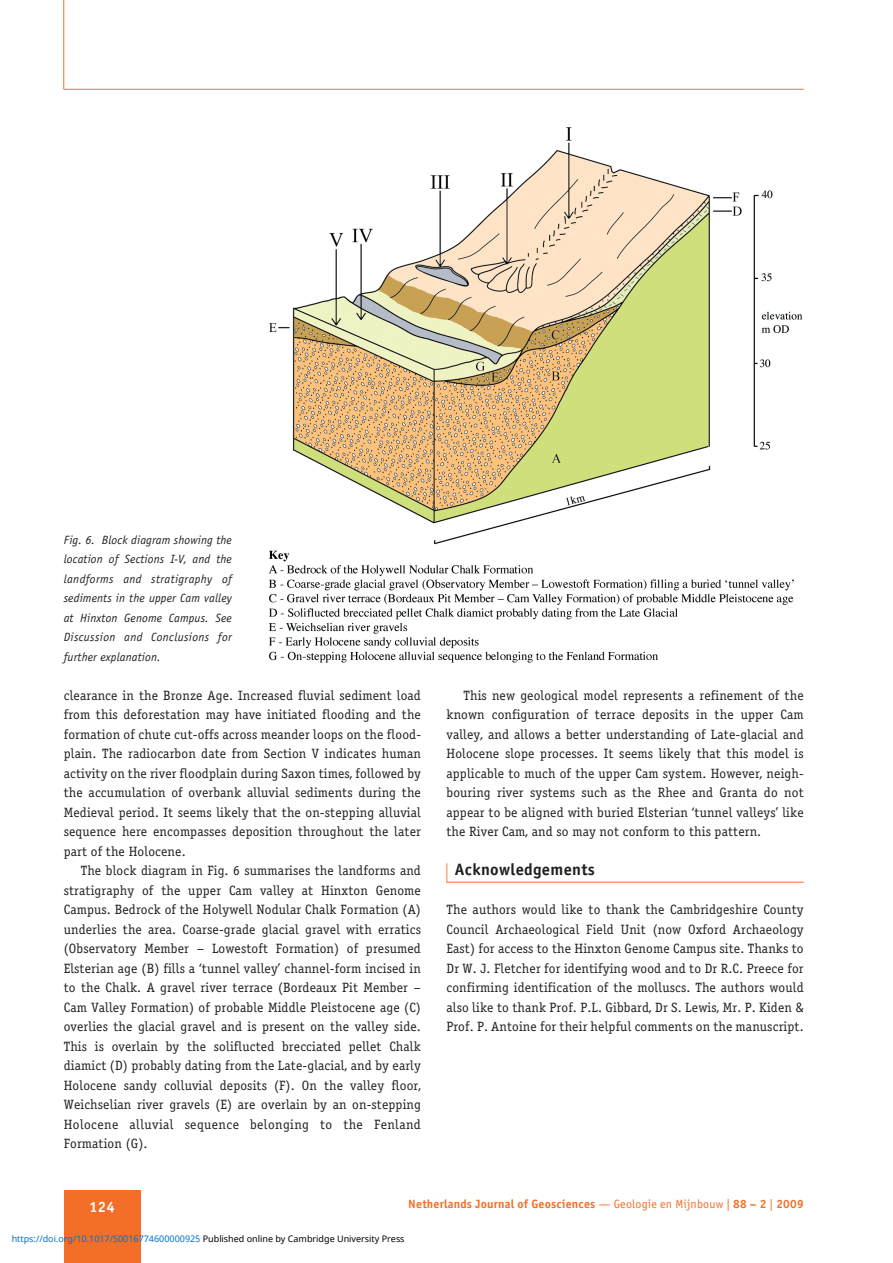
<style>
.page{position:relative;width:893px;height:1263px;background:#fff}
.page>*{position:absolute;margin:0;border:0;box-sizing:border-box;transform-origin:0 0}
.t1{font:16.5px "Officina Sans Bold ITC";letter-spacing:.02em;color:#231f20}
.t2{font:15px "Officina Sans Bold ITC";color:#fff}
.t3{font:13.5px/19.5px "Officina Serif Book ITC";letter-spacing:.01em;color:#231f20;text-align:justify}
.t4{font:italic 12px/19.5px "Officina Sans Book ITC";letter-spacing:.03em;color:#231f20;text-align:justify}
.t5{font:12px "Officina Sans Bold ITC";letter-spacing:.015em;color:#f36e26}
.t6{font:9px "Noto Sans";color:#0172cf}
.s1{font-family:"Officina Sans Book ITC"}
.s2{color:#000}
</style>
<div class="page">
<div style="left:64px;top:1191px;width:76px;height:72px;background:#f36e26"></div>
<svg style="left:446px;top:863px;width:1px;height:19px"></svg>
<hr style="left:446px;top:882px;width:358px;height:1px;background:#f36e26">
<hr style="left:64px;top:89px;width:740px;height:1px;background:#f36e26">
<hr style="left:63px;top:0;width:1px;height:89px;background:#f36e26">
<img style="left:268px;top:127px;width:535px;height:536px">
<p class="t4" style="left:64px;top:531px;width:170px">Fig. 6. Block diagram showing the location of Sections I-V, and the landforms and stratigraphy of sediments in the upper Cam valley at Hinxton Genome Campus. See Discussion and Conclusions for further explanation.</p>
<p class="t3" style="left:64px;top:687px;width:359px">clearance in the Bronze Age. Increased fluvial sediment load from this deforestation may have initiated flooding and the formation of chute cut-offs across meander loops on the flood - plain. The radiocarbon date from Section V indicates human activity on the river floodplain during Saxon times, followed by the accumulation of overbank alluvial sediments during the Medieval period. It seems likely that the on-stepping alluvial sequence here encompasses deposition throughout the later part of the Holocene.</p>
<p class="t3" style="left:64px;top:862px;width:359px;text-indent:17px">The block diagram in Fig. 6 summarises the landforms and stratigraphy of the upper Cam valley at Hinxton Genome Campus. Bedrock of the Holywell Nodular Chalk Formation (A) underlies the area. Coarse-grade glacial gravel with erratics (Observatory Member – Lowestoft Formation) of presumed Elsterian age (B) fills a ‘tunnel valley’ channel-form incised in to the Chalk. A gravel river terrace (Bordeaux Pit Member – Cam Valley Formation) of probable Middle Pleistocene age (C) overlies the glacial gravel and is present on the valley side.<br>This is overlain by the soliflucted brecciated pellet Chalk diamict (D) probably dating from the Late-glacial, and by early Holocene sandy colluvial deposits (F). On the valley floor, Weichselian river gravels (E) are overlain by an on-stepping Holocene alluvial sequence belonging to the Fenland Formation (G).</p>
<p class="t3" style="left:446px;top:687px;width:359px;text-indent:17px">This new geological model represents a refinement of the known configuration of terrace deposits in the upper Cam valley, and allows a better understanding of Late-glacial and Holocene slope processes. It seems likely that this model is applicable to much of the upper Cam system. However, neigh - bouring river systems such as the Rhee and Granta do not appear to be aligned with buried Elsterian ‘tunnel valleys’ like the River Cam, and so may not conform to this pattern.</p>
<p class="t1" style="left:455px;top:863px;width:141px">Acknowledgements</p>
<p class="t3" style="left:446px;top:901px;width:359px">The authors would like to thank the Cambridgeshire County Council Archaeological Field Unit (now Oxford Archaeology East) for access to the Hinxton Genome Campus site. Thanks to Dr W. J. Fletcher for identifying wood and to Dr R.C. Preece for confirming identification of the molluscs. The authors would also like to thank Prof. P.L. Gibbard, Dr S. Lewis, Mr. P. Kiden &amp; Prof. P. Antoine for their helpful comments on the manuscript.</p>
<p class="t2" style="left:89px;top:1201px;width:27px">124</p>
<p class="t5" style="left:408px;top:1199px;width:397px">Netherlands Journal of Geosciences <span class="s1">— Geologie en Mijnbouw |</span> 88 – 2 <span class="s1">|</span> 2009</p>
<p class="t6" style="left:12px;top:1232px;width:394px">https://doi.org/10.1017/S0016774600000925 <span class="s2">Published online by Cambridge University Press</span></p>
</div>
